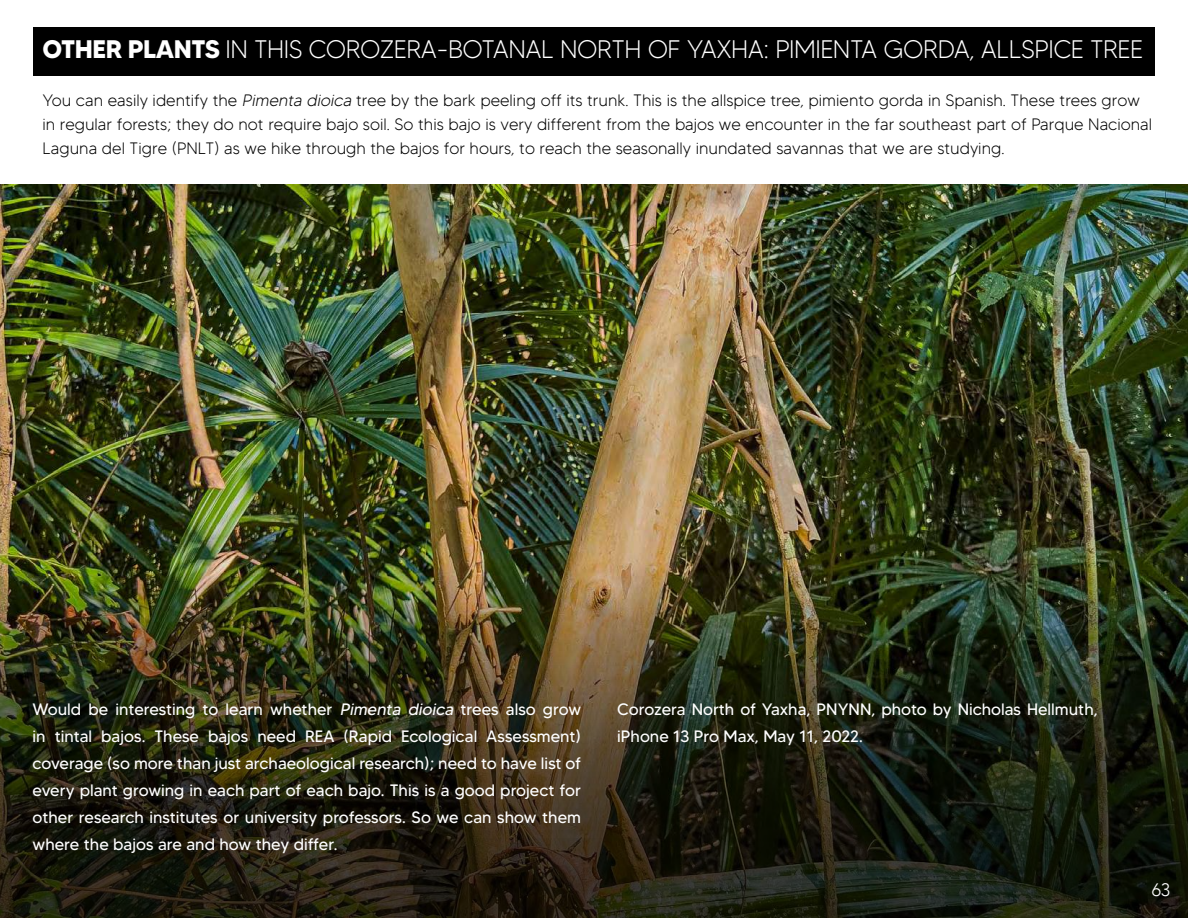
<style>
.page{position:relative;width:1188px;height:918px;background:#fff}
.page>*{position:absolute;margin:0;border:0;box-sizing:border-box;transform-origin:0 0}
.t1{font:300 25.35px "MADETOMMY";letter-spacing:-.02em;color:#fff}
.t2{font:300 18px "Avenir";color:#fff}
.t3{font:16.5px/27px "MADETOMMY";color:#fff;text-align:justify}
.t4{font:300 16.5px/24px "MADETOMMY";color:#000}
.s1{font-weight:700}
.s2{font-style:italic}
</style>
<div class="page">
<div style="left:33px;top:27px;width:1122px;height:48px;background:#000"></div>
<img style="left:0;top:185px;width:1188px;height:376px">
<img style="left:0;top:561px;width:1188px;height:357px">
<h1 class="t1" style="left:42px;top:33px;width:1102px"><span class="s1">OTHER PLANTS</span> IN THIS COROZERA-BOTANAL NORTH OF YAXHA: PIMIENTA GORDA, ALLSPICE TREE</h1>
<p class="t4" style="left:42px;top:88px;width:1111px">You can easily identify the <span class="s2">Pimenta dioica</span> tree by the bark peeling off its trunk. This is the allspice tree, pimiento gorda in Spanish. These trees grow in regular forests; they do not require bajo soil. So this bajo is very different from the bajos we encounter in the far southeast part of Parque Nacional<br>Laguna del Tigre (PNLT) as we hike through the bajos for hours, to reach the seasonally inundated savannas that we are studying.</p>
<p class="t3" style="left:33px;top:695px;width:550px">Would be interesting to learn whether <span class="s2">Pimenta dioica</span> trees also grow in tintal bajos. These bajos need REA (Rapid Ecological Assessment) coverage (so more than just archaeological research); need to have list of every plant growing in each part of each bajo. This is a good project for other research institutes or university professors. So we can show them where the bajos are and how they differ.</p>
<p class="t3" style="left:617px;top:695px;width:482px">Corozera North of Yaxha, PNYNN, photo by Nicholas Hellmuth, iPhone 13 Pro Max, May 11, 2022.</p>
<p class="t2" style="left:1152px;top:879px;width:20px">63</p>
</div>
